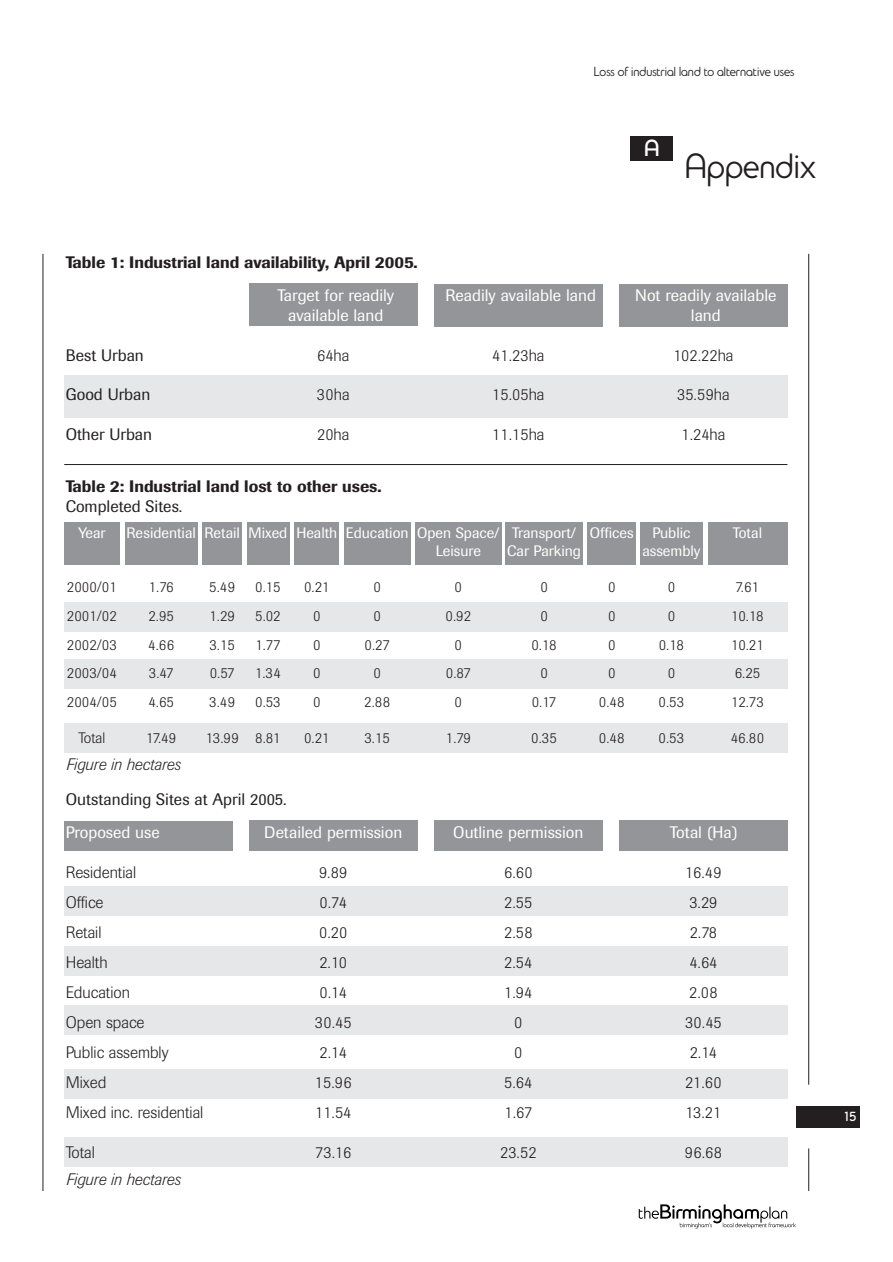
<style>
.page{position:relative;width:893px;height:1262px;background:#fff}
.page>*{position:absolute;margin:0;border:0;box-sizing:border-box;transform-origin:0 0}
.t1{font:36px "Birmingham";color:#231f20}
.t2{font:700 24px "Birmingham";color:#fff}
.t3{font:300 16.5px/30px "Imago";color:#231f20}
.t4{font:16.5px/19.8px "Imago";color:#fff;text-align:center}
.t5{font:500 16.5px "Imago";color:#231f20}
.t6{font:16.5px "Imago";color:#231f20}
.t7{font:italic 300 16.5px "Imago";color:#231f20}
.t8{font:300 15px/28.7px "Imago";color:#231f20;text-align:center}
.t9{font:15px/18px "Imago";color:#fff;text-align:center}
.t10{font:13.5px "Birmingham";color:#231f20}
.t11{font:700 13.5px "Birmingham";color:#fff}
</style>
<div class="page">
<div style="left:64px;top:1137px;width:723px;height:29px;background:#e6e7e9"></div>
<div style="left:64px;top:1069px;width:723px;height:29px;background:#e6e7e9"></div>
<div style="left:64px;top:945px;width:723px;height:30px;background:#e6e7e9"></div>
<div style="left:64px;top:1004px;width:723px;height:30px;background:#e6e7e9"></div>
<div style="left:64px;top:821px;width:168px;height:30px;background:#939598"></div>
<div style="left:64px;top:723px;width:723px;height:30px;background:#e6e7e9"></div>
<div style="left:64px;top:659px;width:723px;height:30px;background:#e6e7e9"></div>
<div style="left:64px;top:522px;width:55px;height:43px;background:#939598"></div>
<div style="left:795px;top:1106px;width:64px;height:21px;background:#231f20"></div>
<hr style="left:808px;top:1148px;width:1px;height:43px;background:#231f20">
<hr style="left:808px;top:254px;width:1px;height:830px;background:#231f20">
<hr style="left:43px;top:254px;width:1px;height:937px;background:#231f20">
<svg style="left:638px;top:1204px;width:157px;height:24px"></svg>
<div style="left:630px;top:136px;width:43px;height:24px;background:#231f20"></div>
<div style="left:64px;top:375px;width:723px;height:42px;background:#e6e7e9"></div>
<div style="left:249px;top:284px;width:168px;height:42px;background:#939598"></div>
<div style="left:434px;top:284px;width:168px;height:42px;background:#939598"></div>
<div style="left:619px;top:284px;width:168px;height:42px;background:#939598"></div>
<div style="left:64px;top:602px;width:723px;height:29px;background:#e6e7e9"></div>
<div style="left:125px;top:522px;width:73px;height:43px;background:#939598"></div>
<div style="left:202px;top:522px;width:40px;height:43px;background:#939598"></div>
<div style="left:247px;top:522px;width:42px;height:43px;background:#939598"></div>
<div style="left:294px;top:522px;width:45px;height:43px;background:#939598"></div>
<div style="left:344px;top:522px;width:66px;height:43px;background:#939598"></div>
<div style="left:415px;top:522px;width:86px;height:43px;background:#939598"></div>
<div style="left:505px;top:522px;width:78px;height:43px;background:#939598"></div>
<div style="left:587px;top:522px;width:49px;height:43px;background:#939598"></div>
<div style="left:640px;top:522px;width:62px;height:43px;background:#939598"></div>
<div style="left:707px;top:522px;width:80px;height:43px;background:#939598"></div>
<div style="left:64px;top:886px;width:723px;height:30px;background:#e6e7e9"></div>
<div style="left:249px;top:820px;width:168px;height:31px;background:#939598"></div>
<div style="left:434px;top:820px;width:168px;height:31px;background:#939598"></div>
<div style="left:619px;top:820px;width:168px;height:31px;background:#939598"></div>
<hr style="left:64px;top:464px;width:723px;height:1px;background:#231f20">
<p class="t10" style="left:593px;top:66px;width:202px">Loss of industrial land to alternative uses</p>
<p class="t5" style="left:66px;top:257px;width:353px">Table 1: Industrial land availability, April 2005.</p>
<p class="t6" style="left:66px;top:349px;width:80px">Best Urban</p>
<p class="t6" style="left:66px;top:388px;width:86px">Good Urban</p>
<p class="t6" style="left:66px;top:428px;width:88px">Other Urban</p>
<p class="t4" style="left:277px;top:287px;width:118px">Target for readily available land</p>
<p class="t3" style="left:317px;top:341px;width:34px">64ha</p>
<p class="t3" style="left:317px;top:381px;width:34px">30ha</p>
<p class="t3" style="left:317px;top:420px;width:34px">20ha</p>
<p class="t4" style="left:445px;top:287px;width:152px">Readily available land</p>
<p class="t3" style="left:492px;top:341px;width:54px">41.23ha</p>
<p class="t3" style="left:492px;top:381px;width:54px">15.05ha</p>
<p class="t3" style="left:492px;top:420px;width:54px">11.15ha</p>
<h2 class="t2" style="left:644px;top:140px;width:17px">A</h2>
<h1 class="t1" style="left:684px;top:153px;width:132px">Appendix</h1>
<p class="t4" style="left:635px;top:287px;width:143px">Not readily available land</p>
<p class="t3" style="left:673px;top:341px;width:62px">102.22ha</p>
<p class="t3" style="left:677px;top:381px;width:54px">35.59ha</p>
<p class="t3" style="left:681px;top:420px;width:45px">1.24ha</p>
<p class="t5" style="left:66px;top:480px;width:317px">Table 2: Industrial land lost to other uses.</p>
<p class="t6" style="left:66px;top:500px;width:118px">Completed Sites.</p>
<p class="t9" style="left:127px;top:525px;width:71px">Residential</p>
<p class="t9" style="left:204px;top:525px;width:37px">Retail</p>
<p class="t9" style="left:296px;top:525px;width:42px">Health</p>
<p class="t9" style="left:78px;top:525px;width:29px">Year</p>
<p class="t9" style="left:248px;top:525px;width:40px">Mixed</p>
<p class="t9" style="left:346px;top:525px;width:64px">Education</p>
<p class="t8" style="left:67px;top:574px;width:51px;text-align:justify">2000/01<br>2001/02<br>2002/03<br>2003/04<br>2004/05</p>
<p class="t8" style="left:79px;top:725px;width:28px">Total</p>
<p class="t8" style="left:148px;top:574px;width:27px;text-align:justify">1.76<br>2.95<br>4.66<br>3.47<br>4.65</p>
<p class="t8" style="left:146px;top:725px;width:32px">17.49</p>
<p class="t8" style="left:209px;top:574px;width:27px;text-align:justify">5.49<br>1.29<br>3.15<br>0.57<br>3.49</p>
<p class="t8" style="left:206px;top:725px;width:35px">13.99</p>
<p class="t8" style="left:255px;top:574px;width:27px;text-align:justify">0.15<br>5.02<br>1.77<br>1.34<br>0.53</p>
<p class="t8" style="left:255px;top:725px;width:27px">8.81</p>
<p class="t8" style="left:304px;top:574px;width:27px">0.21<br>0<br>0<br>0<br>0</p>
<p class="t8" style="left:304px;top:725px;width:27px">0.21</p>
<p class="t8" style="left:364px;top:574px;width:27px">0<br>0<br>0.27<br>0<br>2.88</p>
<p class="t8" style="left:364px;top:725px;width:27px">3.15</p>
<p class="t9" style="left:417px;top:525px;width:84px">Open Space/<br>Leisure</p>
<p class="t8" style="left:445px;top:574px;width:27px">0<br>0.92<br>0<br>0.87<br>0</p>
<p class="t8" style="left:446px;top:725px;width:27px">1.79</p>
<p class="t9" style="left:507px;top:525px;width:75px">Transport/<br>Car Parking</p>
<p class="t8" style="left:531px;top:574px;width:27px">0<br>0<br>0.18<br>0<br>0.17</p>
<p class="t8" style="left:531px;top:725px;width:27px">0.35</p>
<p class="t9" style="left:589px;top:525px;width:46px">Offices</p>
<p class="t8" style="left:599px;top:574px;width:27px">0<br>0<br>0<br>0<br>0.48</p>
<p class="t8" style="left:599px;top:725px;width:27px">0.48</p>
<p class="t9" style="left:642px;top:525px;width:60px">Public assembly</p>
<p class="t8" style="left:658px;top:574px;width:27px">0<br>0<br>0.18<br>0<br>0.53</p>
<p class="t8" style="left:658px;top:725px;width:27px">0.53</p>
<p class="t9" style="left:732px;top:525px;width:31px">Total</p>
<p class="t8" style="left:731px;top:574px;width:34px">7.61<br>10.18<br>10.21<br>6.25<br>12.73</p>
<p class="t8" style="left:730px;top:725px;width:35px">46.80</p>
<p class="t7" style="left:66px;top:758px;width:116px">Figure in hectares</p>
<p class="t6" style="left:66px;top:793px;width:222px">Outstanding Sites at April 2005.</p>
<p class="t4" style="left:264px;top:824px;width:139px">Detailed permission</p>
<p class="t3" style="left:315px;top:858px;width:38px">9.89<br>0.74<br>0.20<br>2.10<br>0.14<br>30.45<br>2.14<br>15.96<br>11.54</p>
<p class="t3" style="left:315px;top:1138px;width:38px">73.16</p>
<p class="t4" style="left:66px;top:824px;width:95px">Proposed use</p>
<p class="t3" style="left:66px;top:858px;width:139px">Residential<br>Office<br>Retail<br>Health<br>Education<br>Open space<br>Public assembly<br>Mixed<br>Mixed inc. residential</p>
<p class="t3" style="left:66px;top:1138px;width:31px">Total</p>
<p class="t4" style="left:453px;top:824px;width:132px">Outline permission</p>
<p class="t3" style="left:504px;top:858px;width:30px;text-align:center">6.60<br>2.55<br>2.58<br>2.54<br>1.94<br>0<br>0<br>5.64<br>1.67</p>
<p class="t3" style="left:500px;top:1138px;width:38px">23.52</p>
<p class="t4" style="left:669px;top:824px;width:69px">Total (Ha)</p>
<p class="t3" style="left:685px;top:858px;width:38px">16.49<br>3.29<br>2.78<br>4.64<br>2.08<br>30.45<br>2.14<br>21.60<br>13.21</p>
<p class="t3" style="left:684px;top:1138px;width:39px">96.68</p>
<p class="t7" style="left:66px;top:1173px;width:116px">Figure in hectares</p>
<p class="t11" style="left:844px;top:1111px;width:13px">15</p>
</div>
